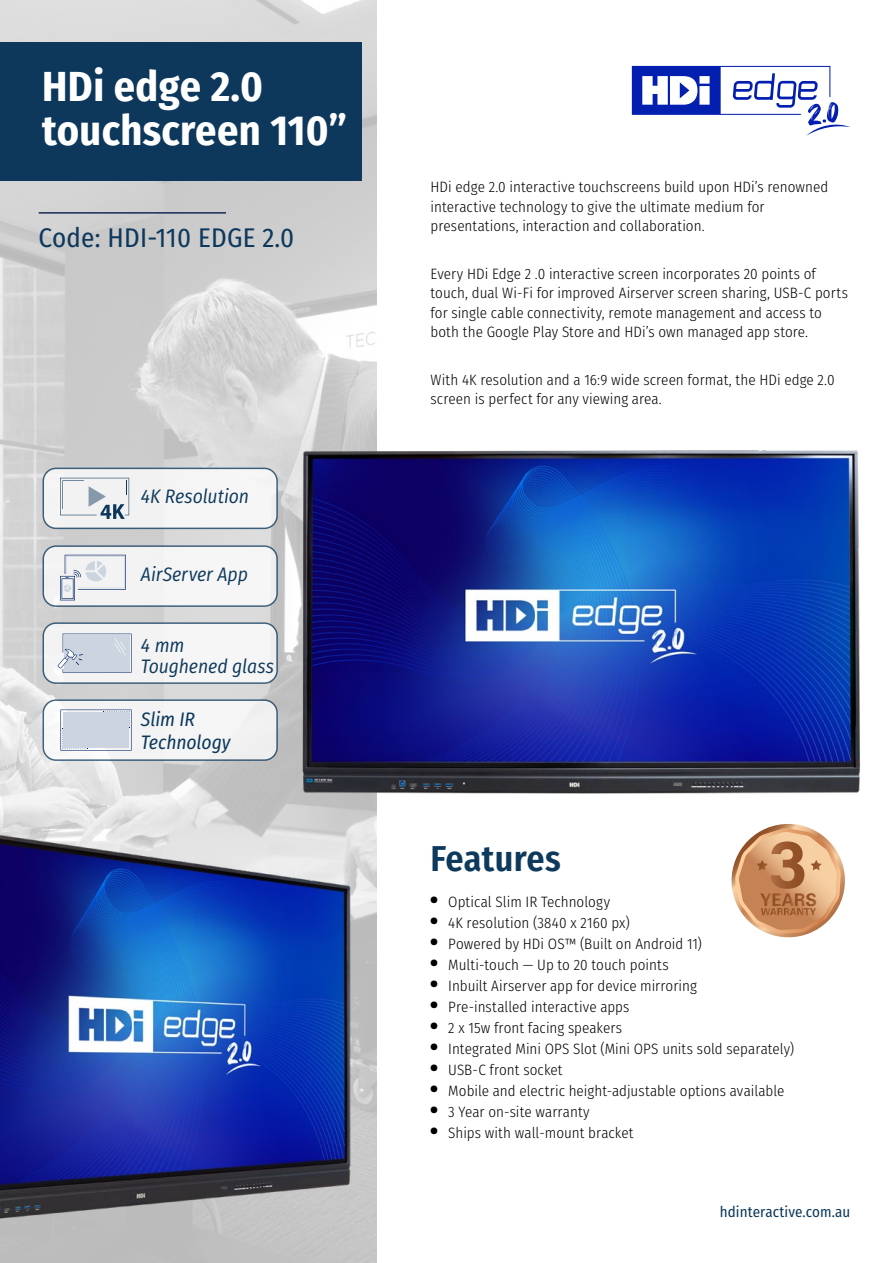
<style>
.page{position:relative;width:893px;height:1263px;background:#fff}
.page>*{position:absolute;margin:0;border:0;box-sizing:border-box;transform-origin:0 0}
.t1{font:700 42px/43.5px "Fira Sans Condensed";letter-spacing:.01em;color:#fff}
.t2{font:600 36px "Fira Sans Condensed";letter-spacing:.01em;color:#0d395c}
.t3{font:27px "Fira Sans Condensed";letter-spacing:.01em;color:#0d385c}
.t4{font:italic 19.5px/20.7px "Fira Sans Condensed";letter-spacing:-.005em;color:#0f3a5c}
.t5{font:italic 19.5px/22.2px "Fira Sans Condensed";letter-spacing:-.005em;color:#0d395c}
.t6{font:300 15px/19.5px "Fira Sans Condensed";color:#000}
.t7{font:15px "Fira Sans Condensed";letter-spacing:.01em;color:#0d395c}
.s1{font-weight:900;font-size:21px}
</style>
<div class="page">
<img style="left:0;top:0;width:377px;height:1263px">
<img style="left:291px;top:443px;width:569px;height:359px">
<img style="left:0;top:782px;width:352px;height:470px">
<div style="left:0;top:43px;width:361px;height:138px;background:#0d385c"></div>
<hr style="left:39px;top:212px;width:187px;height:2px;background:#182a54">
<div style="left:43px;top:468px;width:234px;height:60px;background:#f5f5f5;border-radius:13px"></div>
<div style="left:43px;top:468px;width:235px;height:61px;border:2px solid #0d395c;border-radius:13px"></div>
<div style="left:43px;top:546px;width:234px;height:60px;background:#f6f6f6;border-radius:13px"></div>
<div style="left:43px;top:545px;width:235px;height:62px;border:2px solid #0d395c;border-radius:13px"></div>
<div style="left:43px;top:623px;width:234px;height:60px;background:#f6f6f6;border-radius:13px"></div>
<div style="left:43px;top:622px;width:235px;height:62px;border:2px solid #0d395c;border-radius:13px"></div>
<div style="left:43px;top:700px;width:234px;height:60px;background:#f5f5f5;border-radius:13px"></div>
<div style="left:43px;top:699px;width:235px;height:62px;border:2px solid #0d395c;border-radius:13px"></div>
<svg style="left:60px;top:478px;width:69px;height:41px"></svg>
<svg style="left:632px;top:66px;width:218px;height:70px"></svg>
<svg style="left:60px;top:555px;width:66px;height:45px"></svg>
<svg style="left:58px;top:634px;width:74px;height:39px;background:#c8d0dd"></svg>
<svg style="left:60px;top:709px;width:72px;height:42px;background:#c9d1dd"></svg>
<svg style="left:731px;top:824px;width:114px;height:114px"></svg>
<h1 class="t1" style="left:42px;top:62px;width:306px">HDi edge 2.0 touchscreen 110”</h1>
<h3 class="t3" style="left:39px;top:218px;width:257px">Code: HDI-110 EDGE 2.0</h3>
<h3 class="t4" style="left:141px;top:486px;width:110px">4K Resolution</h3>
<h3 class="t4" style="left:141px;top:564px;width:108px">AirServer App</h3>
<h3 class="t4" style="left:141px;top:634px;width:135px">4 mm<br>Toughened glass</h3>
<h3 class="t5" style="left:141px;top:708px;width:91px">Slim IR<br>Technology</h3>
<p class="t6" style="left:431px;top:177px;width:399px">HDi edge 2.0 interactive touchscreens build upon HDi’s renowned interactive technology to give the ultimate medium for presentations, interaction and collaboration.</p>
<p class="t6" style="left:431px;top:264px;width:419px">Every HDi Edge 2 .0 interactive screen incorporates 20 points of touch, dual Wi-Fi for improved Airserver screen sharing, USB-C ports for single cable connectivity, remote management and access to both the Google Play Store and HDi’s own managed app store.</p>
<p class="t6" style="left:431px;top:370px;width:406px">With 4K resolution and a 16:9 wide screen format, the HDi edge 2.0 screen is perfect for any viewing area.</p>
<h2 class="t2" style="left:431px;top:829px;width:132px">Features</h2>
<p class="t6" style="left:431px;top:891px;width:181px"><span class="s1">•</span> Optical Slim IR Technology</p>
<p class="t6" style="left:431px;top:912px;width:201px"><span class="s1">•</span> 4K resolution (3840 x 2160 px)</p>
<p class="t6" style="left:431px;top:933px;width:273px"><span class="s1">•</span> Powered by HDi OS™ (Built on Android 11)</p>
<p class="t6" style="left:431px;top:954px;width:240px"><span class="s1">•</span> Multi-touch — Up to 20 touch points</p>
<p class="t6" style="left:431px;top:975px;width:268px"><span class="s1">•</span> Inbuilt Airserver app for device mirroring</p>
<p class="t6" style="left:431px;top:996px;width:200px"><span class="s1">•</span> Pre-installed interactive apps</p>
<p class="t6" style="left:431px;top:1017px;width:193px"><span class="s1">•</span> 2 x 15w front facing speakers</p>
<p class="t6" style="left:431px;top:1038px;width:365px"><span class="s1">•</span> Integrated Mini OPS Slot (Mini OPS units sold separately)</p>
<p class="t6" style="left:431px;top:1059px;width:134px"><span class="s1">•</span> USB-C front socket</p>
<p class="t6" style="left:431px;top:1080px;width:355px"><span class="s1">•</span> Mobile and electric height-adjustable options available</p>
<p class="t6" style="left:431px;top:1101px;width:161px"><span class="s1">•</span> 3 Year on-site warranty</p>
<p class="t6" style="left:431px;top:1122px;width:204px"><span class="s1">•</span> Ships with wall-mount bracket</p>
<p class="t7" style="left:720px;top:1201px;width:132px">hdinteractive.com.au</p>
</div>
